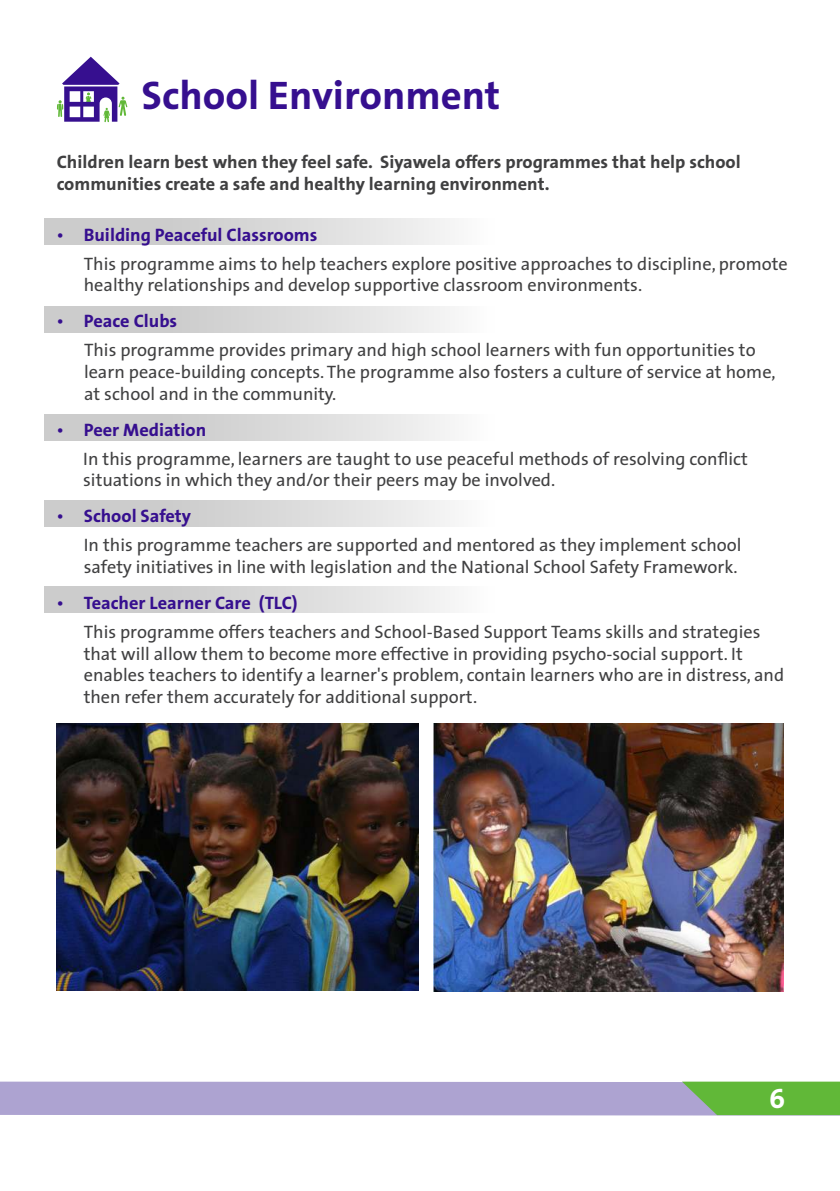
<style>
.page{position:relative;width:840px;height:1191px;background:#fff}
.page>*{position:absolute;margin:0;border:0;box-sizing:border-box;transform-origin:0 0}
.t1{font:700 40px "GM Sans";color:#360f8f}
.t2{font:700 28px "GM Sans";color:#fff}
.t3{font:18px/21.6px "GM Sans";color:#404041}
.t4{font:700 18px/21.6px "GM Sans";color:#404041}
.t5{font:700 18px "GM Sans";color:#360f8f}
</style>
<div class="page">
<svg style="left:0;top:1081px;width:839px;height:34px;background:#a2a8b9"></svg>
<div style="left:44px;top:586px;width:466px;height:27px;background:linear-gradient(to right,#c1c1c1,#f9f9f9)"></div>
<div style="left:44px;top:501px;width:466px;height:26px;background:linear-gradient(to right,#c1c1c1,#f9f9f9)"></div>
<div style="left:44px;top:415px;width:466px;height:26px;background:linear-gradient(to right,#c1c1c1,#f9f9f9)"></div>
<div style="left:44px;top:306px;width:466px;height:26px;background:linear-gradient(to right,#c1c1c1,#f9f9f9)"></div>
<div style="left:44px;top:219px;width:466px;height:26px;background:linear-gradient(to right,#c1c1c1,#f9f9f9)"></div>
<svg style="left:57px;top:57px;width:70px;height:65px"></svg>
<img style="left:433px;top:723px;width:349px;height:268px">
<img style="left:57px;top:723px;width:361px;height:267px">
<svg style="left:58px;top:233px;width:4px;height:4px"></svg>
<svg style="left:58px;top:319px;width:4px;height:5px"></svg>
<svg style="left:58px;top:428px;width:4px;height:4px"></svg>
<svg style="left:58px;top:514px;width:4px;height:5px"></svg>
<svg style="left:58px;top:601px;width:4px;height:5px"></svg>
<h1 class="t1" style="left:141px;top:79px;width:360px">School Environment</h1>
<p class="t4" style="left:57px;top:153px;width:685px">Children learn best when they feel safe. Siyawela offers programmes that help school communities create a safe and healthy learning environment.</p>
<p class="t5" style="left:84px;top:227px;width:235px">Building Peaceful Classrooms</p>
<p class="t3" style="left:84px;top:254px;width:705px">This programme aims to help teachers explore positive approaches to discipline, promote healthy relationships and develop supportive classroom environments.</p>
<p class="t5" style="left:84px;top:314px;width:95px">Peace Clubs</p>
<p class="t3" style="left:84px;top:341px;width:692px">This programme provides primary and high school learners with fun opportunities to learn peace-building concepts. The programme also fosters a culture of service at home, at school and in the community.</p>
<p class="t5" style="left:84px;top:422px;width:124px">Peer Mediation</p>
<p class="t3" style="left:83px;top:449px;width:665px">In this programme, learners are taught to use peaceful methods of resolving conflict situations in which they and/or their peers may be involved.</p>
<p class="t5" style="left:84px;top:509px;width:109px">School Safety</p>
<p class="t3" style="left:84px;top:536px;width:659px">In this programme teachers are supported and mentored as they implement school safety initiatives in line with legislation and the National School Safety Framework.</p>
<p class="t5" style="left:84px;top:596px;width:215px">Teacher Learner Care (TLC)</p>
<p class="t3" style="left:84px;top:623px;width:701px">This programme offers teachers and School-Based Support Teams skills and strategies that will allow them to become more effective in providing psycho-social support. It enables teachers to identify a learner's problem, contain learners who are in distress, and then refer them accurately for additional support.</p>
<h2 class="t2" style="left:768px;top:1086px;width:17px">6</h2>
</div>
